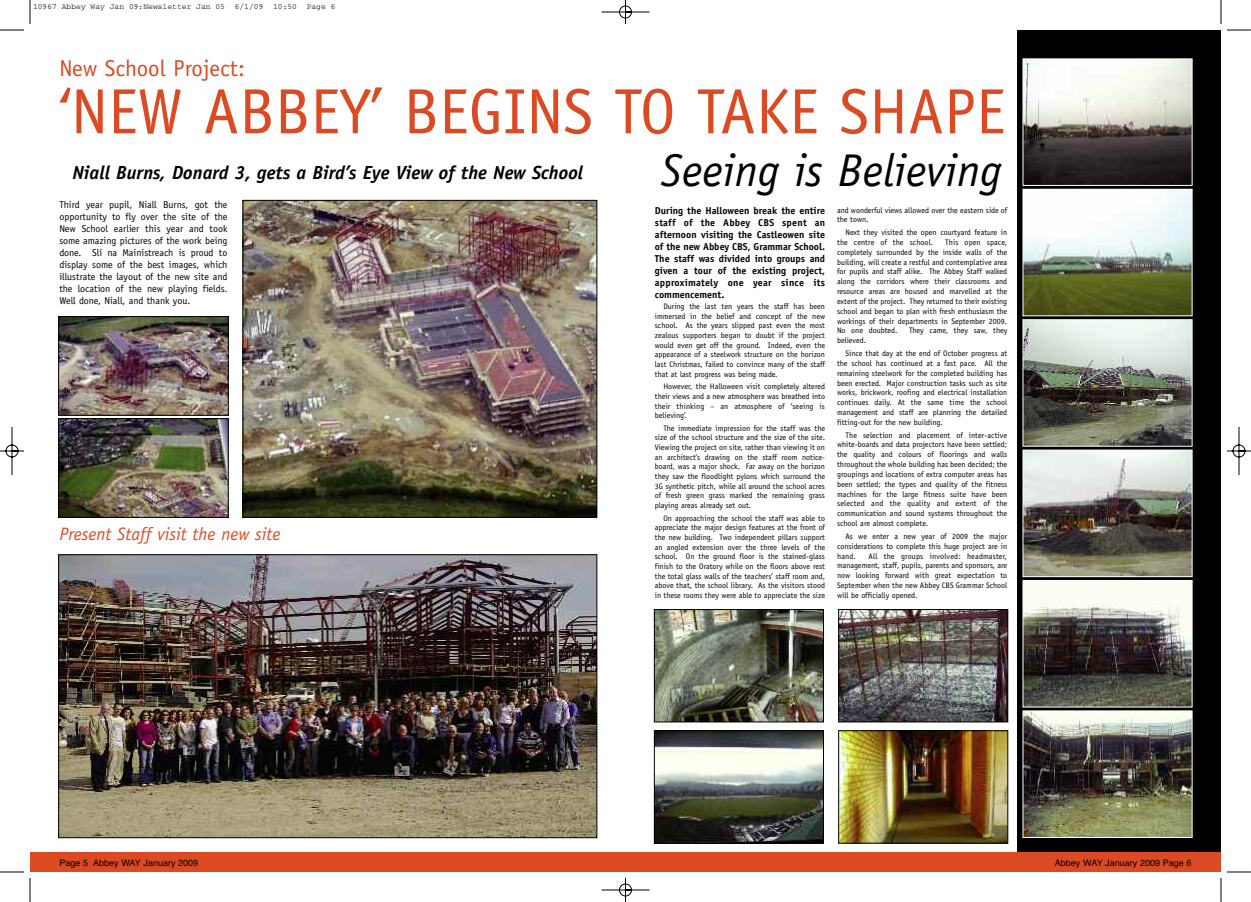
<style>
.page{position:relative;width:1251px;height:902px;background:#fff}
.page>*{position:absolute;margin:0;border:0;box-sizing:border-box;transform-origin:0 0}
.t1{font:64px "Officina Sans";color:#dc4a24}
.t2{font:italic 46px "Officina Sans";color:#000}
.t3{font:23px "Officina Sans";color:#dc4a24}
.t4{font:italic 700 19px "Officina Sans";color:#000}
.t5{font:italic 18px "Officina Sans";color:#dc4a24}
.t6{font:10px/12px "Officina Sans";color:#000;text-align:justify}
.t7{font:700 10px/12.1px "Officina Sans";letter-spacing:.015em;color:#000;text-align:justify}
.t8{font:9px "Helvetica";color:#000}
.t9{font:8px/9.8px "Officina Sans";color:#000;text-align:justify}
.t10{font:8px "Courier";color:#000}
</style>
<div class="page">
<img style="left:0;top:0;width:1251px;height:902px">
<p class="t10" style="left:33px;top:4px;width:304px">10967 Abbey Way Jan 09:Newsletter Jan 05 6/1/09 10:50 Page 6</p>
<h3 class="t3" style="left:59px;top:60px;width:187px">New School Project:</h3>
<h1 class="t1" style="left:59px;top:87px;width:947px">‘NEW ABBEY’ BEGINS TO TAKE SHAPE</h1>
<h3 class="t4" style="left:72px;top:166px;width:512px">Niall Burns, Donard 3, gets a Bird’s Eye View of the New School</h3>
<h2 class="t2" style="left:660px;top:153px;width:342px">Seeing is Believing</h2>
<p class="t6" style="left:59px;top:200px;width:170px">Third year pupil, Niall Burns, got the opportunity to fly over the site of the New School earlier this year and took some amazing pictures of the work being done. Slí na Mainistreach is proud to display some of the best images, which illustrate the layout of the new site and the location of the new playing fields.<br>Well done, Niall, and thank you.</p>
<p class="t7" style="left:655px;top:205px;width:172px">During the Halloween break the entire staff of the Abbey CBS spent an afternoon visiting the Castleowen site of the new Abbey CBS, Grammar School.<br>The staff was divided into groups and given a tour of the existing project, approximately one year since its commencement.</p>
<p class="t9" style="left:655px;top:302px;width:172px;text-indent:9px">During the last ten years the staff has been immersed in the belief and concept of the new school. As the years slipped past even the most zealous supporters began to doubt if the project would even get off the ground. Indeed, even the appearance of a steelwork structure on the horizon last Christmas, failed to convince many of the staff that at last progress was being made.</p>
<p class="t9" style="left:655px;top:382px;width:172px;text-indent:9px">However, the Halloween visit completely altered their views and a new atmosphere was breathed into their thinking – an atmosphere of ‘seeing is believing’.</p>
<p class="t9" style="left:655px;top:424px;width:172px;text-indent:9px">The immediate impression for the staff was the size of the school structure and the size of the site.<br>Viewing the project on site, rather than viewing it on an architect’s drawing on the staff room notice&shy;board, was a major shock. Far away on the horizon they saw the floodlight pylons which surround the 3G synthetic pitch, while all around the school acres of fresh green grass marked the remaining grass playing areas already set out.</p>
<p class="t9" style="left:655px;top:514px;width:172px;text-indent:9px">On approaching the school the staff was able to appreciate the major design features at the front of the new building. Two independent pillars support an angled extension over the three levels of the school. On the ground floor is the stained-glass finish to the Oratory while on the floors above rest the total glass walls of the teachers’ staff room and, above that, the school library. As the visitors stood in these rooms they were able to appreciate the size</p>
<h3 class="t5" style="left:59px;top:527px;width:223px">Present Staff visit the new site</h3>
<p class="t9" style="left:837px;top:206px;width:172px">and wonderful views allowed over the eastern side of the town.</p>
<p class="t9" style="left:837px;top:228px;width:172px;text-indent:9px">Next they visited the open courtyard feature in the centre of the school.</p>
<p class="t9" style="left:837px;top:238px;width:172px;text-indent:108px">This open space, completely surrounded by the inside walls of the building, will create a restful and contemplative area for pupils and staff alike. The Abbey Staff walked along the corridors where their classrooms and resource areas are housed and marvelled at the extent of the project. They returned to their existing school and began to plan with fresh enthusiasm the workings of their departments in September 2009.<br>No one doubted.</p>
<p class="t9" style="left:909px;top:326px;width:100px">They came, they saw, they</p>
<p class="t9" style="left:845px;top:335px;width:163px;line-height:12.7px;text-indent:-9px">believed.<br>Since that day at the end of October progress at</p>
<p class="t9" style="left:837px;top:359px;width:172px">the school has continued at a fast pace. All the remaining steelwork for the completed building has been erected. Major construction tasks such as site works, brickwork, roofing and electrical installation continues daily. At the same time the school management and staff are planning the detailed fitting-out for the new building.</p>
<p class="t9" style="left:837px;top:431px;width:172px;text-indent:9px">The selection and placement of inter-active white-boards and data projectors have been settled; the quality and colours of floorings and walls throughout the whole building has been decided; the groupings and locations of extra computer areas has been settled; the types and quality of the fitness machines for the large fitness suite have been selected and the quality and extent of the communication and sound systems throughout the school are almost complete.</p>
<p class="t9" style="left:837px;top:532px;width:172px;text-indent:9px">As we enter a new year of 2009 the major considerations to complete this huge project are in hand.</p>
<p class="t9" style="left:837px;top:551px;width:172px;text-indent:31px">All the groups involved: headmaster, management, staff, pupils, parents and sponsors, are now looking forward with great expectation to September when the new Abbey CBS Grammar School will be officially opened.</p>
<p class="t8" style="left:59px;top:857px;width:140px">Page 5 Abbey WAY January 2009</p>
<p class="t8" style="left:1055px;top:857px;width:138px">Abbey WAY January 2009 Page 6</p>
</div>
